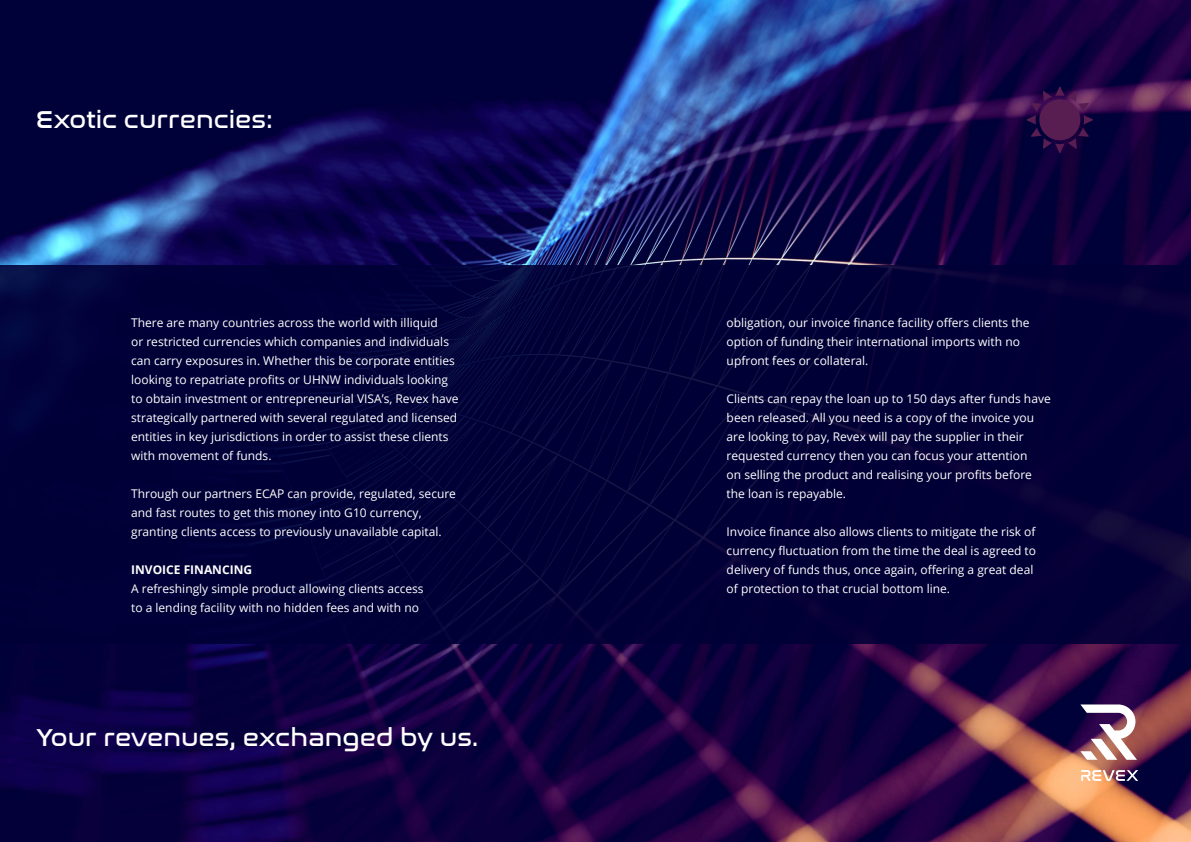
<style>
.page{position:relative;width:1191px;height:842px;background:#fff}
.page>*{position:absolute;margin:0;border:0;box-sizing:border-box;transform-origin:0 0}
.t1{font:25px "Nasalization Rg";color:#fff}
.t2{font:12px/19px "Open Sans";color:#fff}
.t3{font:700 12px "Open Sans";color:#fff}
</style>
<div class="page">
<img style="left:0;top:0;width:1191px;height:842px">
<div style="left:0;top:265px;width:1191px;height:378px;background:#000036"></div>
<svg style="left:1080px;top:704px;width:57px;height:56px"></svg>
<svg style="left:1081px;top:770px;width:57px;height:11px"></svg>
<svg style="left:1026px;top:86px;width:67px;height:67px"></svg>
<h1 class="t1" style="left:36px;top:97px;width:238px">Exotic currencies:</h1>
<p class="t2" style="left:131px;top:313px;width:329px">There are many countries across the world with illiquid<br>or restricted currencies which companies and individuals can carry exposures in. Whether this be corporate entities looking to repatriate profits or UHNW individuals looking to obtain investment or entrepreneurial VISA’s, Revex have strategically partnered with several regulated and licensed entities in key jurisdictions in order to assist these clients with movement of funds.</p>
<p class="t2" style="left:131px;top:483px;width:326px">Through our partners ECAP can provide, regulated, secure and fast routes to get this money into G10 currency, granting clients access to previously unavailable capital.</p>
<p class="t3" style="left:131px;top:561px;width:122px">INVOICE FINANCING</p>
<p class="t2" style="left:131px;top:578px;width:294px">A refreshingly simple product allowing clients access to a lending facility with no hidden fees and with no</p>
<h1 class="t1" style="left:36px;top:715px;width:443px">Your revenues, exchanged by us.</h1>
<p class="t2" style="left:726px;top:312px;width:304px">obligation, our invoice finance facility offers clients the option of funding their international imports with no upfront fees or collateral.</p>
<p class="t2" style="left:726px;top:388px;width:326px">Clients can repay the loan up to 150 days after funds have been released. All you need is a copy of the invoice you are looking to pay, Revex will pay the supplier in their requested currency then you can focus your attention<br>on selling the product and realising your profits before the loan is repayable.</p>
<p class="t2" style="left:726px;top:521px;width:311px">Invoice finance also allows clients to mitigate the risk of currency fluctuation from the time the deal is agreed to delivery of funds thus, once again, offering a great deal of protection to that crucial bottom line.</p>
</div>
